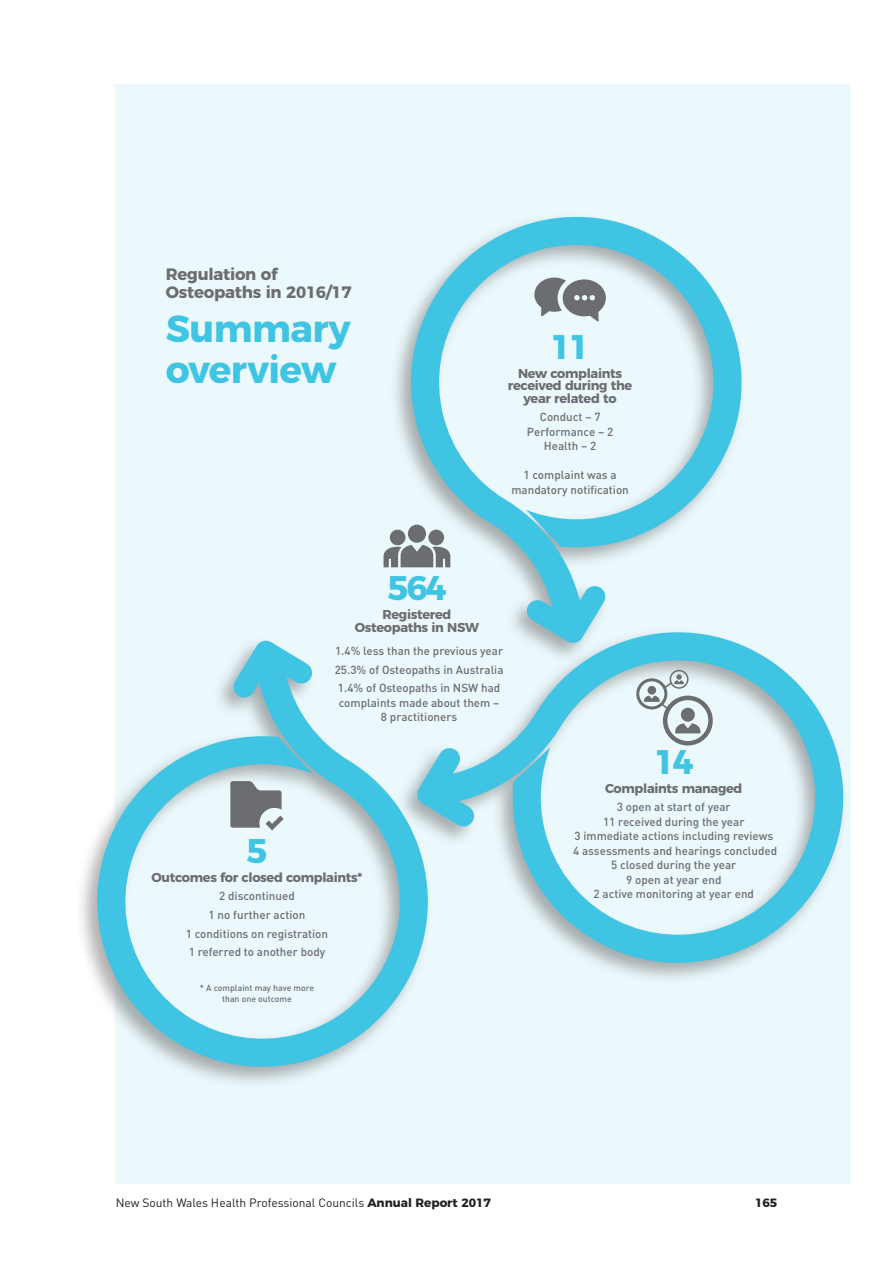
<style>
.page{position:relative;width:893px;height:1263px;background:#fff}
.page>*{position:absolute;margin:0;border:0;box-sizing:border-box;transform-origin:0 0}
._2017_Headline{font:700 37.5px/40.5px "Montserrat";letter-spacing:-.015em;color:#40c4e3}
.t1{font:700 34.05px "Montserrat";letter-spacing:-.07em;color:#40c4e3}
.SUBHEAD_ATSI{font:700 16.5px/18px "Montserrat";letter-spacing:-.015em;color:#6c6d70}
.t2{font:700 12.9px/12.9px "Montserrat";letter-spacing:-.025em;color:#6c6d70;text-align:center}
.t3{font:12px "DIN";color:#231f20}
.t4{font:700 12px "Montserrat";color:#231f20}
.t5{font:500 11.7px/14.5px "DIN";color:#6c6d70;text-align:center}
.t6{font:500 8.7px/11.7px "DIN";color:#6c6d70;text-align:center}
.s1{font-family:"Montserrat";font-weight:700}
</style>
<div class="page">
<div style="left:115px;top:84px;width:735px;height:1099px;background:#ecf9fc"></div>
<div style="left:395px;top:626px;width:454px;height:360px;background:#231f20;opacity:.36"></div>
<svg style="left:434px;top:626px;width:415px;height:343px"></svg>
<div style="left:75px;top:636px;width:358px;height:453px;background:#231f20;opacity:.36"></div>
<svg style="left:91px;top:639px;width:343px;height:434px"></svg>
<div style="left:388px;top:211px;width:359px;height:454px;background:#231f20;opacity:.36"></div>
<svg style="left:405px;top:211px;width:343px;height:433px"></svg>
<div style="left:390px;top:530px;width:15px;height:15px;background:#6c6d70;border-radius:50%"></div>
<div style="left:428px;top:530px;width:16px;height:15px;background:#6c6d70;border-radius:50%"></div>
<div style="left:408px;top:525px;width:18px;height:18px;background:#6c6d70;border-radius:50%"></div>
<svg style="left:383px;top:545px;width:67px;height:22px"></svg>
<div style="left:681px;top:708px;width:14px;height:14px;background:#6c6d70;border-radius:50%"></div>
<svg style="left:675px;top:723px;width:25px;height:10px"></svg>
<div style="left:663px;top:696px;width:50px;height:49px;border:4px solid #6c6d70;border-radius:50%"></div>
<div style="left:636px;top:678px;width:31px;height:31px;border:3px solid #6c6d70;border-radius:50%"></div>
<div style="left:670px;top:670px;width:18px;height:19px;border:2px solid #6c6d70;border-radius:50%"></div>
<svg style="left:644px;top:674px;width:40px;height:37px"></svg>
<p class="SUBHEAD_ATSI" style="left:166px;top:263px;width:187px">Regulation of<br>Osteopaths in 2016/17</p>
<p class="_2017_Headline" style="left:166px;top:306px;width:186px">Summary overview</p>
<p class="t1" style="left:550px;top:318px;width:41px">11</p>
<p class="t2" style="left:508px;top:365px;width:126px">New complaints received during the year related to</p>
<p class="t5" style="left:540px;top:409px;width:62px">Conduct – 7</p>
<p class="t5" style="left:527px;top:424px;width:88px">Performance – 2</p>
<p class="t5" style="left:544px;top:438px;width:54px">Health – 2</p>
<p class="t5" style="left:511px;top:467px;width:119px">1 complaint was a mandatory notification</p>
<p class="t1" style="left:387px;top:560px;width:61px">564</p>
<p class="t2" style="left:355px;top:607px;width:126px">Registered<br>Osteopaths in NSW</p>
<p class="t5" style="left:335px;top:643px;width:170px">1.4% less than the previous year</p>
<p class="t5" style="left:335px;top:662px;width:170px">25.3% of Osteopaths in Australia</p>
<p class="t5" style="left:338px;top:680px;width:164px">1.4% of Osteopaths in NSW had complaints made about them –<br>8 practitioners</p>
<p class="t1" style="left:246px;top:823px;width:23px">5</p>
<p class="t2" style="left:152px;top:870px;width:212px">Outcomes for closed complaints*</p>
<p class="t5" style="left:219px;top:888px;width:77px">2 discontinued</p>
<p class="t5" style="left:209px;top:907px;width:98px">1 no further action</p>
<p class="t5" style="left:186px;top:926px;width:144px">1 conditions on registration</p>
<p class="t5" style="left:189px;top:944px;width:138px">1 referred to another body</p>
<p class="t6" style="left:200px;top:981px;width:116px">* A complaint may have more than one outcome</p>
<p class="t1" style="left:654px;top:734px;width:41px">14</p>
<p class="t2" style="left:605px;top:781px;width:139px">Complaints managed</p>
<p class="t5" style="left:617px;top:799px;width:115px">3 open at start of year</p>
<p class="t5" style="left:603px;top:814px;width:143px">11 received during the year</p>
<p class="t5" style="left:574px;top:828px;width:200px">3 immediate actions including reviews</p>
<p class="t5" style="left:573px;top:843px;width:206px">4 assessments and hearings concluded</p>
<p class="t5" style="left:611px;top:857px;width:127px">5 closed during the year</p>
<p class="t5" style="left:626px;top:872px;width:97px">9 open at year end</p>
<p class="t5" style="left:593px;top:886px;width:162px">2 active monitoring at year end</p>
<p class="t3" style="left:116px;top:1195px;width:377px">New South Wales Health Professional Councils <span class="s1">Annual Report 2017</span></p>
<p class="t4" style="left:755px;top:1192px;width:24px">165</p>
</div>
